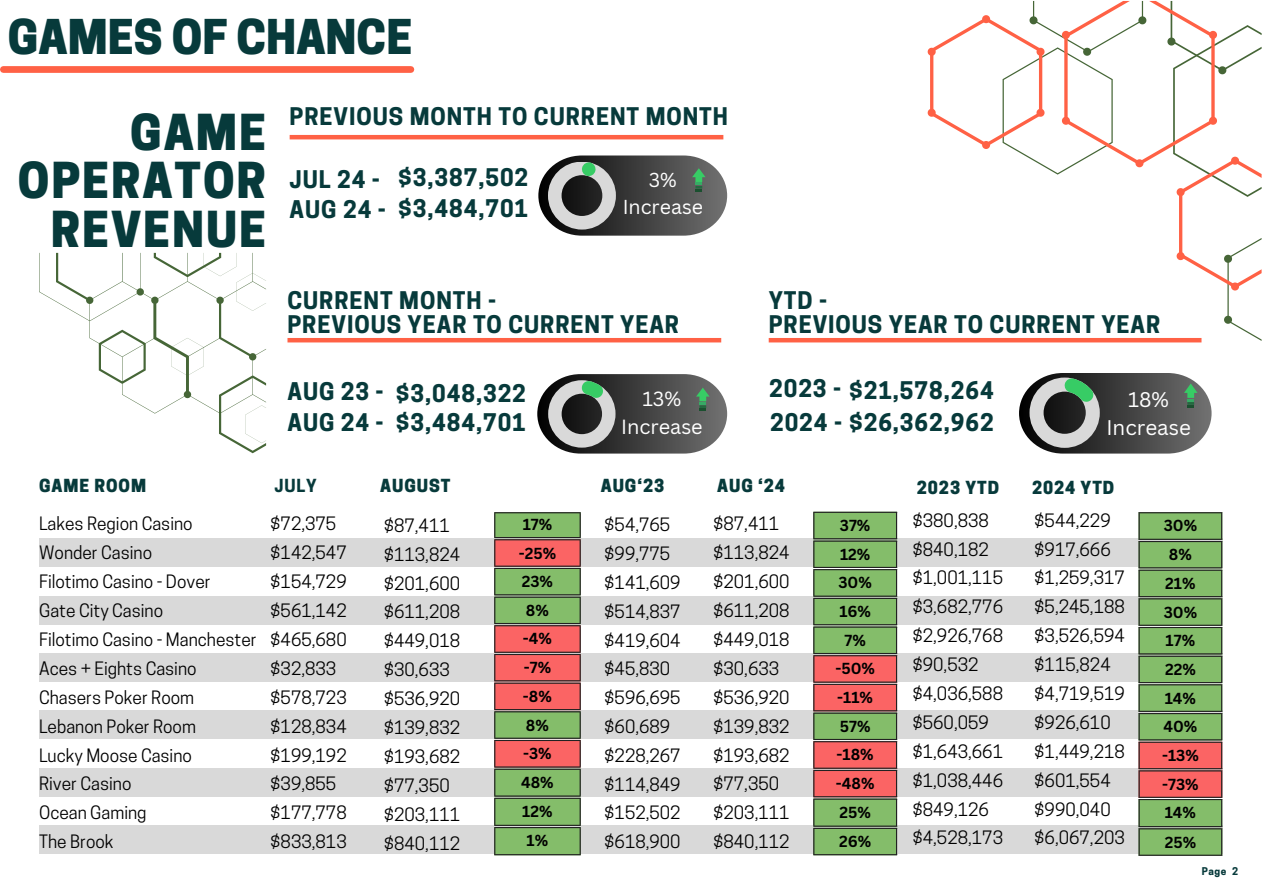
<style>
.page{position:relative;width:1263px;height:894px;background:#fff}
.page>*{position:absolute;margin:0;border:0;box-sizing:border-box;transform-origin:0 0}
.t1{font:800 46.5px/48.3px "Cooper Hewitt";letter-spacing:.04em;color:#073a3b;text-align:right}
.t2{font:800 45px "Cooper Hewitt";color:#073a3b}
.t3{font:700 22.8px/23.7px "Cooper Hewitt";letter-spacing:.04em;color:#073a3b}
.t4{font:20.7px/28.5px "Canva Sans";color:#fff;text-align:center}
.t5{font:19.95px/27.6px "Canva Sans";color:#fff;text-align:center}
.t6{font:19.65px "Canva Sans";color:#fff}
.t7{font:17.25px/28.8px "Cooper Hewitt";color:#000}
.t8{font:800 16.95px "Cooper Hewitt";letter-spacing:.055em;color:#073a3b}
.t9{font:700 16.95px "Cooper Hewitt";color:#073a3b}
.t10{font:700 15.6px "Canva Sans";color:#000}
.t11{font:700 10.05px "Cooper Hewitt";color:#073a3b}
</style>
<div class="page">
<div style="left:3px;top:66px;width:408px;height:7px;background:#ff6145"></div>
<svg style="left:1019px;top:373px;width:192px;height:80px;background:#656a67"></svg>
<svg style="left:537px;top:374px;width:190px;height:79px;background:#656966"></svg>
<div style="left:39px;top:538px;width:1183px;height:29px;background:#d9d9d9"></div>
<div style="left:39px;top:595px;width:1183px;height:29px;background:#d9d9d9"></div>
<div style="left:39px;top:653px;width:1183px;height:28px;background:#d9d9d9"></div>
<div style="left:39px;top:710px;width:1183px;height:29px;background:#d9d9d9"></div>
<div style="left:39px;top:767px;width:1183px;height:29px;background:#d9d9d9"></div>
<div style="left:39px;top:825px;width:1183px;height:28px;background:#d9d9d9"></div>
<svg style="left:494px;top:512px;width:87px;height:341px;background:#a78d63"></svg>
<hr style="left:494px;top:826px;width:87px;height:1px;background:#222">
<hr style="left:494px;top:853px;width:87px;height:2px;background:#222">
<svg style="left:813px;top:511px;width:84px;height:342px;background:#9b9062"></svg>
<hr style="left:813px;top:827px;width:84px;height:1px;background:#222">
<hr style="left:813px;top:853px;width:84px;height:2px;background:#222">
<svg style="left:39px;top:253px;width:227px;height:200px"></svg>
<svg style="left:245px;top:405px;width:21px;height:38px"></svg>
<svg style="left:928px;top:1px;width:333px;height:340px"></svg>
<hr style="left:290px;top:135px;width:433px;height:4px;background:#ff6145">
<hr style="left:287px;top:338px;width:434px;height:4px;background:#ff6145">
<hr style="left:769px;top:338px;width:432px;height:4px;background:#ff6145">
<svg style="left:1138px;top:512px;width:84px;height:342px;background:#8fa167"></svg>
<hr style="left:1138px;top:828px;width:84px;height:1px;background:#222">
<hr style="left:1138px;top:854px;width:84px;height:1px;background:#222">
<svg style="left:538px;top:155px;width:189px;height:80px;background:#686a69"></svg>
<h1 class="t2" style="left:8px;top:20px;width:406px">GAMES OF CHANCE</h1>
<p class="t1" style="left:18px;top:114px;width:250px">GAME<br>OPERATOR<br>REVENUE</p>
<p class="t3" style="left:290px;top:108px;width:440px">PREVIOUS MONTH TO CURRENT MONTH</p>
<p class="t3" style="left:398px;top:168px;width:132px">$3,387,502</p>
<p class="t3" style="left:290px;top:171px;width:92px">JUL 24 -</p>
<p class="t3" style="left:290px;top:200px;width:98px">AUG 24 -</p>
<p class="t6" style="left:649px;top:166px;width:29px">3%</p>
<p class="t3" style="left:398px;top:200px;width:132px">$3,484,701</p>
<p class="t6" style="left:623px;top:193px;width:82px">Increase</p>
<p class="t3" style="left:287px;top:291px;width:393px">CURRENT MONTH -<br>PREVIOUS YEAR TO CURRENT YEAR</p>
<h6 class="t3" style="left:769px;top:291px;width:393px">YTD -<br>PREVIOUS YEAR TO CURRENT YEAR</h6>
<p class="t3" style="left:769px;top:379px;width:74px">2023 -</p>
<p class="t3" style="left:770px;top:413px;width:225px">2024 - $26,362,962</p>
<p class="t3" style="left:287px;top:382px;width:98px">AUG 23 -</p>
<p class="t3" style="left:849px;top:381px;width:146px">$21,578,264</p>
<p class="t3" style="left:287px;top:413px;width:98px">AUG 24 -</p>
<p class="t3" style="left:396px;top:413px;width:132px">$3,484,701</p>
<p class="t3" style="left:396px;top:384px;width:132px">$3,048,322</p>
<h1 class="t5" style="left:621px;top:384px;width:83px">13%<br>Increase</h1>
<h2 class="t8" style="left:39px;top:479px;width:108px">GAME ROOM</h2>
<h2 class="t9" style="left:274px;top:479px;width:44px">JULY</h2>
<h4 class="t8" style="left:380px;top:479px;width:72px">AUGUST</h4>
<h2 class="t7" style="left:39px;top:511px;width:219px">Lakes Region Casino<br>Wonder Casino<br>Filotimo Casino - Dover<br>Gate City Casino<br>Filotimo Casino - Manchester<br>Aces + Eights Casino<br>Chasers Poker Room<br>Lebanon Poker Room<br>Lucky Moose Casino<br>River Casino<br>Ocean Gaming<br>The Brook</h2>
<h2 class="t7" style="left:270px;top:511px;width:78px">$72,375 $142,547 $154,729 $561,142 $465,680 $32,833 $578,723 $128,834 $199,192 $39,855 $177,778 $833,813</h2>
<h2 class="t7" style="left:384px;top:513px;width:78px">$87,411 $113,824 $201,600 $611,208 $449,018 $30,633 $536,920 $139,832 $193,682 $77,350 $203,111 $840,112</h2>
<p class="t10" style="left:523px;top:513px;width:31px">17%</p>
<h2 class="t10" style="left:519px;top:541px;width:39px">-25%</h2>
<h2 class="t10" style="left:522px;top:570px;width:33px">23%</h2>
<h2 class="t10" style="left:526px;top:599px;width:24px">8%</h2>
<h2 class="t10" style="left:523px;top:627px;width:31px">-4%</h2>
<h2 class="t10" style="left:524px;top:656px;width:29px">-7%</h2>
<p class="t10" style="left:523px;top:685px;width:30px">-8%</p>
<h3 class="t10" style="left:526px;top:713px;width:24px">8%</h3>
<h5 class="t10" style="left:523px;top:742px;width:30px">-3%</h5>
<h5 class="t10" style="left:521px;top:771px;width:34px">48%</h5>
<h5 class="t10" style="left:522px;top:800px;width:32px">12%</h5>
<h5 class="t10" style="left:527px;top:829px;width:23px">1%</h5>
<h2 class="t8" style="left:601px;top:479px;width:65px">AUG‘23</h2>
<p class="t7" style="left:604px;top:512px;width:78px">$54,765 $99,775 $141,609 $514,837 $419,604 $45,830 $596,695 $60,689 $228,267 $114,849 $152,502 $618,900</p>
<h2 class="t8" style="left:717px;top:479px;width:69px">AUG ‘24</h2>
<h2 class="t7" style="left:713px;top:511px;width:78px">$87,411 $113,824 $201,600 $611,208 $449,018 $30,633 $536,920 $139,832 $193,682 $77,350 $203,111 $840,112</h2>
<h5 class="t10" style="left:840px;top:514px;width:32px">37%</h5>
<h6 class="t10" style="left:840px;top:543px;width:32px">12%</h6>
<h6 class="t10" style="left:838px;top:571px;width:35px">30%</h6>
<h5 class="t10" style="left:839px;top:600px;width:33px">16%</h5>
<h5 class="t10" style="left:844px;top:629px;width:23px">7%</h5>
<p class="t10" style="left:835px;top:657px;width:41px">-50%</p>
<p class="t10" style="left:837px;top:686px;width:37px">-11%</p>
<p class="t10" style="left:840px;top:715px;width:32px">57%</p>
<p class="t10" style="left:837px;top:743px;width:39px">-18%</p>
<p class="t10" style="left:836px;top:772px;width:40px">-48%</p>
<p class="t10" style="left:839px;top:800px;width:33px">25%</p>
<p class="t10" style="left:839px;top:830px;width:34px">26%</p>
<h2 class="t8" style="left:917px;top:481px;width:84px">2023 YTD</h2>
<h2 class="t7" style="left:912px;top:508px;width:92px">$380,838 $840,182 $1,001,115 $3,682,776 $2,926,768 $90,532 $4,036,588 $560,059 $1,643,661 $1,038,446 $849,126 $4,528,173</h2>
<p class="t4" style="left:1106px;top:384px;width:86px">18%<br>Increase</p>
<p class="t8" style="left:1032px;top:481px;width:84px">2024 YTD</p>
<h4 class="t7" style="left:1034px;top:508px;width:92px">$544,229 $917,666 $1,259,317 $5,245,188 $3,526,594 $115,824 $4,719,519 $926,610 $1,449,218 $601,554 $990,040 $6,067,203</h4>
<h6 class="t10" style="left:1164px;top:514px;width:35px">30%</h6>
<p class="t10" style="left:1169px;top:543px;width:24px">8%</p>
<p class="t10" style="left:1165px;top:572px;width:32px">21%</p>
<p class="t10" style="left:1164px;top:600px;width:35px">30%</p>
<p class="t10" style="left:1166px;top:629px;width:31px">17%</p>
<p class="t10" style="left:1165px;top:658px;width:32px">22%</p>
<p class="t10" style="left:1165px;top:686px;width:33px">14%</p>
<p class="t10" style="left:1163px;top:715px;width:35px">40%</p>
<p class="t10" style="left:1162px;top:744px;width:38px">-13%</p>
<p class="t10" style="left:1162px;top:772px;width:38px">-73%</p>
<p class="t10" style="left:1165px;top:801px;width:33px">14%</p>
<p class="t10" style="left:1165px;top:830px;width:33px">25%</p>
<p class="t11" style="left:1202px;top:867px;width:38px">Page 2</p>
</div>
